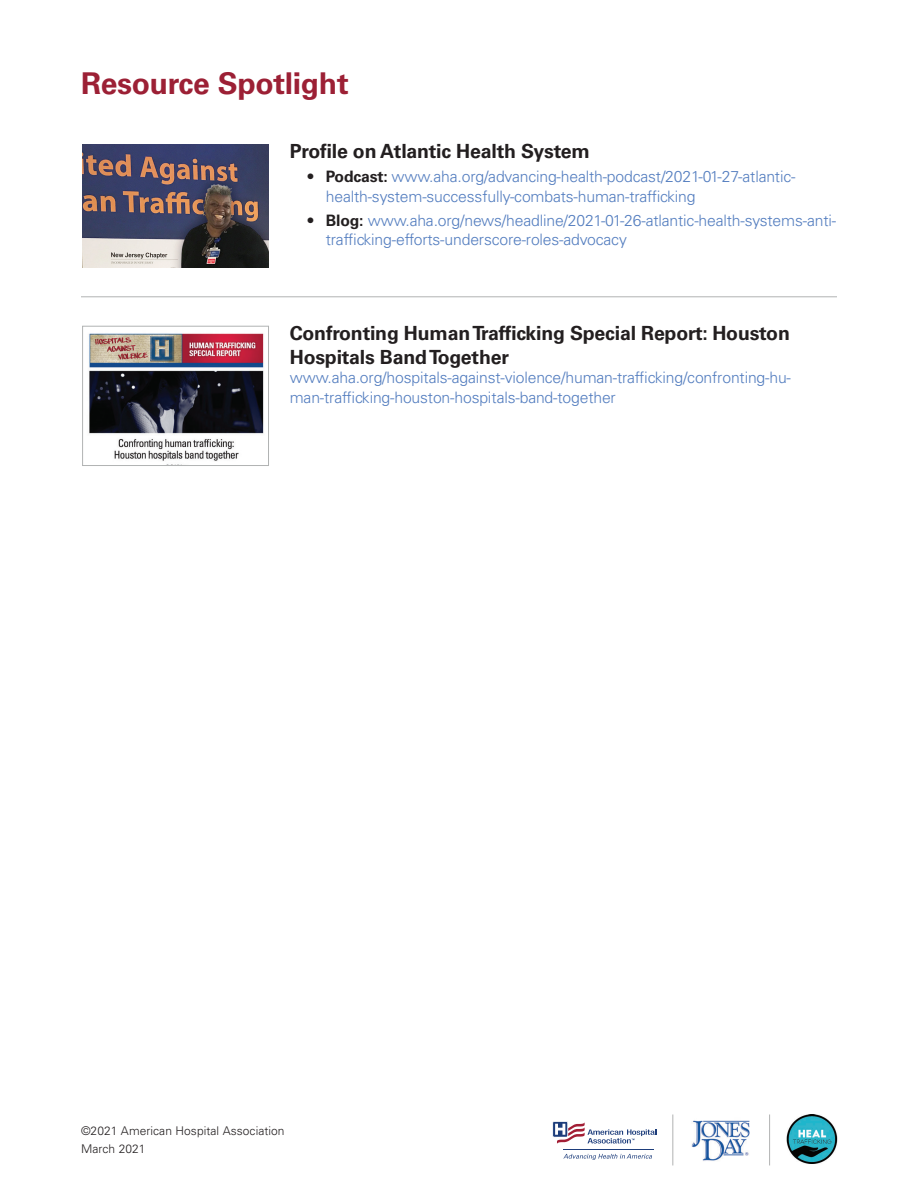
<style>
.page{position:relative;width:918px;height:1188px;background:#fff}
.page>*{position:absolute;margin:0;border:0;box-sizing:border-box;transform-origin:0 0}
.t1{font:700 30px "Univers LT Std";letter-spacing:-.01em;color:#9c2035}
.t2{font:700 19.5px/24px "Univers LT Std";letter-spacing:-.01em;color:#231f20}
.t3{font:300 15.75px/19.5px "Univers LT Std";letter-spacing:-.01em;color:#537dbf}
.t4{font:300 12px/17.9px "Univers LT Std";letter-spacing:.005em;color:#231f20}
.s1{font-weight:700;color:#231f20}
</style>
<div class="page">
<hr style="left:563px;top:1149px;width:90px;height:1px;background:#1d3d7b">
<svg style="left:563px;top:1154px;width:89px;height:6px"></svg>
<svg style="left:552px;top:1121px;width:104px;height:23px"></svg>
<hr style="left:769px;top:1115px;width:1px;height:50px;background:#b1b3b3">
<hr style="left:672px;top:1115px;width:1px;height:50px;background:#b1b3b3">
<img style="left:786px;top:1115px;width:51px;height:49px">
<img style="left:691px;top:1120px;width:59px;height:41px">
<img style="left:83px;top:144px;width:186px;height:124px">
<img style="left:88px;top:333px;width:176px;height:128px">
<div style="left:82px;top:326px;width:187px;height:140px;border:1px solid #b1b3b3"></div>
<hr style="left:81px;top:296px;width:756px;height:1px;background:#b1b3b3">
<h1 class="t1" style="left:81px;top:70px;width:269px">Resource Spotlight</h1>
<p class="t2" style="left:290px;top:140px;width:301px">Profile on Atlantic Health System</p>
<p class="t3" style="left:326px;top:168px;width:471px;text-indent:-18px"><span class="s1">• Podcast:</span> www.aha.org/advancing-health-podcast/2021-01-27-atlantic&shy;health-system-successfully-combats-human-trafficking</p>
<p class="t3" style="left:326px;top:211px;width:512px;text-indent:-18px"><span class="s1">• Blog:</span> www.aha.org/news/headline/2021-01-26-atlantic-health-systems-anti&shy;trafficking-efforts-underscore-roles-advocacy</p>
<p class="t2" style="left:290px;top:322px;width:502px">Confronting Human Trafficking Special Report: Houston<br>Hospitals Band Together</p>
<p class="t3" style="left:290px;top:369px;width:503px">www.aha.org/hospitals-against-violence/human-trafficking/confronting-hu&shy;man-trafficking-houston-hospitals-band-together</p>
<p class="t4" style="left:81px;top:1123px;width:205px">©2021 American Hospital Association<br>March 2021</p>
</div>
